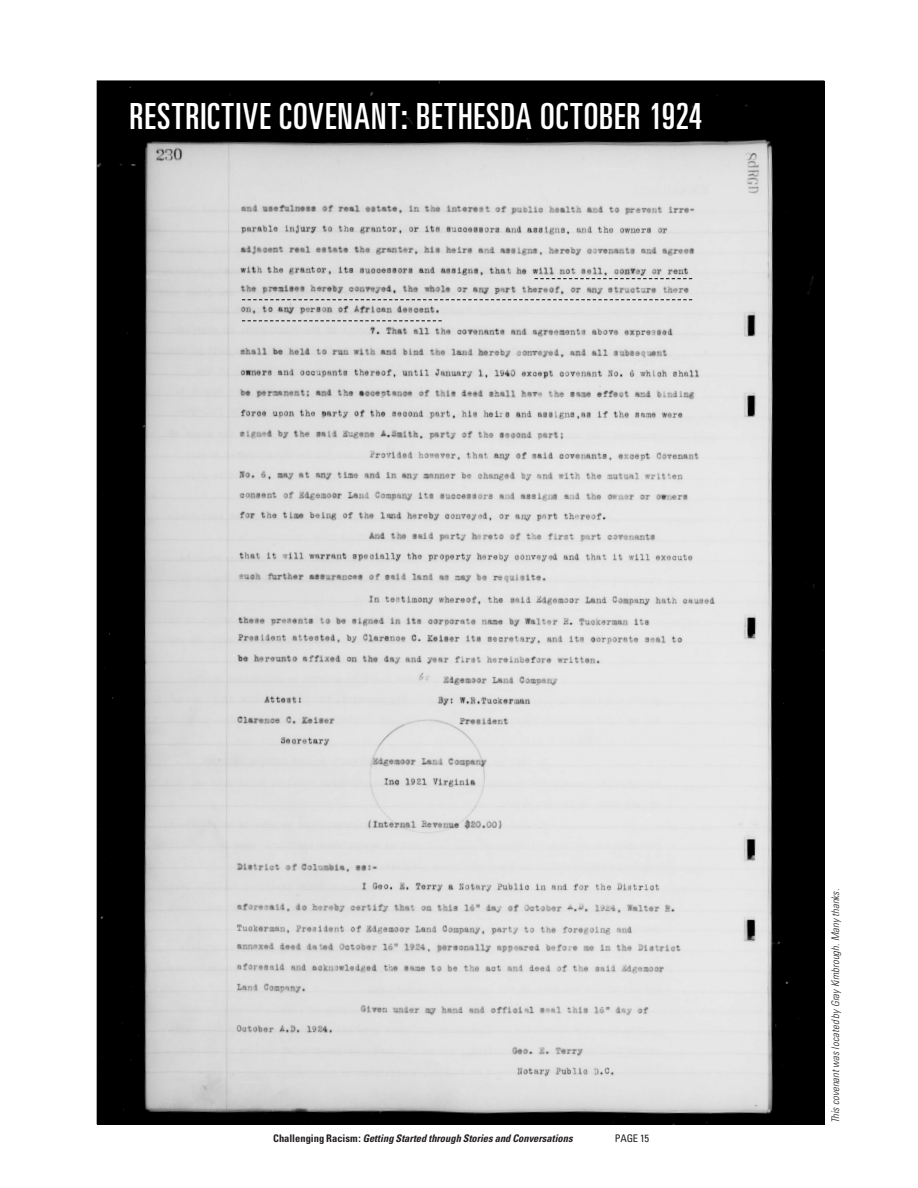
<style>
.page{position:relative;width:918px;height:1188px;background:#fff}
.page>*{position:absolute;margin:0;border:0;box-sizing:border-box;transform-origin:0 0}
.t1{font:ultra-condensed 36px "Univers";letter-spacing:.03em;color:#fff}
.t2{font:italic 700 condensed 10.5px "Univers";color:#231f20}
.t3{font:italic 300 condensed 10.5px "Univers";color:#231f20}
.t4{font:condensed 10.5px "Univers";letter-spacing:-.02em;color:#231f20}
.s1{font-style:normal}
</style>
<div class="page">
<img style="left:98px;top:81px;width:726px;height:1043px">
<svg style="left:535px;top:278px;width:157px;height:1px"></svg>
<svg style="left:242px;top:299px;width:450px;height:1px"></svg>
<svg style="left:242px;top:320px;width:200px;height:1px"></svg>
<p class="t1" style="left:130px;top:96px;width:574px">RESTRICTIVE COVENANT: BETHESDA OCTOBER 1924</p>
<p class="t2" style="left:273px;top:1132px;width:301px"><span class="s1">Challenging Racism:</span> Getting Started through Stories and Conversations</p>
<p class="t4" style="left:615px;top:1132px;width:36px">PAGE 15</p>
<p class="t3" style="left:829px;top:1123px;width:236px;rotate:-90deg">This covenant was located by Gray Kimbrough. Many thanks.</p>
</div>
